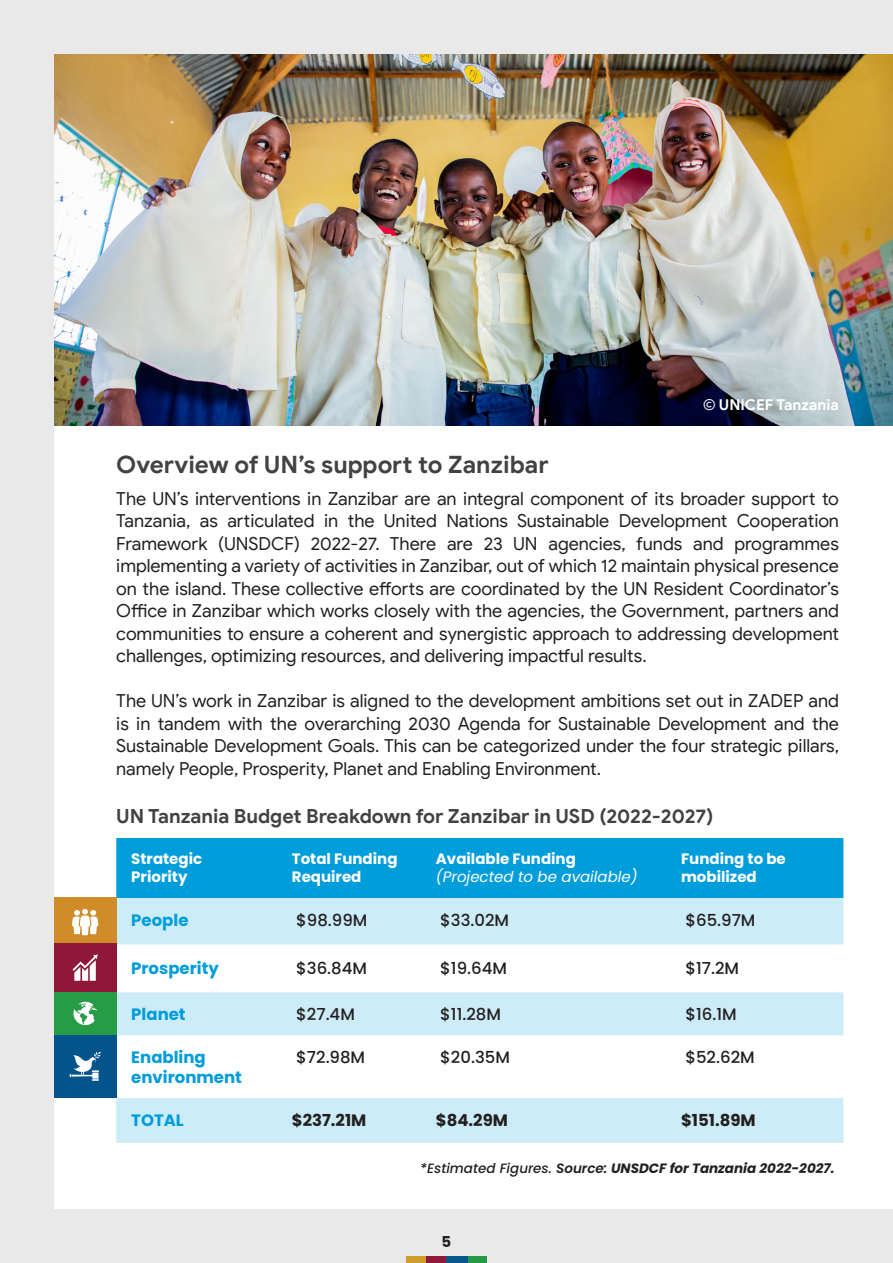
<style>
.page{position:relative;width:893px;height:1263px;background:#e9e9e9}
.page>*{position:absolute;margin:0;border:0;box-sizing:border-box;transform-origin:0 0}
.t1{font:700 24px "Google Sans";color:#424242}
.t2{font:700 19.5px "Google Sans";color:#414142}
.t3{font:18px/22.5px "Google Sans";color:#231f20;text-align:justify}
.t4{font:500 16.5px "Poppins";color:#231f20}
.t5{font:700 16.5px "Poppins";color:#009ddb}
.t6{font:700 16.5px "Poppins";color:#231f20}
.t7{font:700 15px/18px "Poppins";color:#fff}
.t8{font:italic 15px/18px "Poppins";color:#fff}
.t9{font:700 15px "Google Sans";color:#fff}
.t10{font:700 15px "Poppins";color:#231f20}
.t11{font:italic 700 13.5px "Poppins";color:#231f20}
.s1{font-weight:700;font-style:normal}
.s2{font-weight:500}
.s3{font-weight:600}
</style>
<div class="page">
<div style="left:54px;top:54px;width:839px;height:1155px;background:#fff"></div>
<div style="left:116px;top:838px;width:727px;height:60px;background:#009ddb"></div>
<svg style="left:116px;top:898px;width:727px;height:245px;fill:#ccecf8"></svg>
<img style="left:54px;top:54px;width:839px;height:371px">
<div style="left:54px;top:897px;width:62px;height:47px;background:#cf8c29"></div>
<div style="left:54px;top:944px;width:62px;height:48px;background:#8f1738"></div>
<div style="left:54px;top:992px;width:62px;height:43px;background:#269c47"></div>
<div style="left:54px;top:1035px;width:62px;height:62px;background:#03548c"></div>
<svg style="left:72px;top:909px;width:26px;height:26px"></svg>
<svg style="left:73px;top:954px;width:25px;height:27px"></svg>
<svg style="left:73px;top:1001px;width:24px;height:24px"></svg>
<svg style="left:70px;top:1052px;width:31px;height:29px"></svg>
<div style="left:406px;top:1256px;width:21px;height:7px;background:#ce9e2a"></div>
<div style="left:426px;top:1256px;width:21px;height:7px;background:#901839"></div>
<div style="left:467px;top:1256px;width:20px;height:7px;background:#269947"></div>
<div style="left:446px;top:1256px;width:22px;height:7px;background:#09578b"></div>
<p class="t1" style="left:116px;top:450px;width:434px">Overview of UN’s support to Zanzibar</p>
<p class="t9" style="left:703px;top:396px;width:137px">© UNICEF Tanzania</p>
<p class="t3" style="left:116px;top:487px;width:724px">The UN’s interventions in Zanzibar are an integral component of its broader support to Tanzania, as articulated in the United Nations Sustainable Development Cooperation Framework (UNSDCF) 2022-27. There are 23 UN agencies, funds and programmes implementing a variety of activities in Zanzibar, out of which 12 maintain physical presence on the island. These collective efforts are coordinated by the UN Resident Coordinator’s Office in Zanzibar which works closely with the agencies, the Government, partners and communities to ensure a coherent and synergistic approach to addressing development challenges, optimizing resources, and delivering impactful results.</p>
<p class="t3" style="left:116px;top:689px;width:724px">The UN’s work in Zanzibar is aligned to the development ambitions set out in ZADEP and is in tandem with the overarching 2030 Agenda for Sustainable Development and the Sustainable Development Goals. This can be categorized under the four strategic pillars, namely People, Prosperity, Planet and Enabling Environment.</p>
<p class="t2" style="left:116px;top:804px;width:599px">UN Tanzania Budget Breakdown for Zanzibar in USD (2022-2027)</p>
<p class="t7" style="left:131px;top:850px;width:72px">Strategic</p>
<p class="t7" style="left:131px;top:868px;width:58px">Priority</p>
<p class="t7" style="left:292px;top:850px;width:107px">Total Funding<br>Required</p>
<p class="t8" style="left:436px;top:850px;width:203px"><span class="s1">Available Funding </span>(Projected to be available)</p>
<p class="t7" style="left:681px;top:850px;width:106px">Funding to be mobilized</p>
<p class="t5" style="left:131px;top:910px;width:59px">People</p>
<p class="t4" style="left:296px;top:910px;width:73px">$98.99M</p>
<p class="t4" style="left:440px;top:910px;width:70px">$33.02M</p>
<p class="t4" style="left:685px;top:910px;width:72px">$65.97M</p>
<p class="t5" style="left:131px;top:958px;width:89px">Prosperity</p>
<p class="t4" style="left:296px;top:958px;width:72px">$36.84M</p>
<p class="t4" style="left:440px;top:958px;width:68px">$19.64M</p>
<p class="t4" style="left:685px;top:958px;width:55px">$17.2M</p>
<p class="t5" style="left:131px;top:1005px;width:56px">Planet</p>
<p class="t4" style="left:296px;top:1005px;width:60px">$27.4M</p>
<p class="t4" style="left:440px;top:1005px;width:62px">$11.28M</p>
<p class="t4" style="left:685px;top:1005px;width:53px">$16.1M</p>
<p class="t5" style="left:131px;top:1048px;width:76px">Enabling</p>
<p class="t5" style="left:131px;top:1068px;width:112px">environment</p>
<p class="t4" style="left:296px;top:1048px;width:71px">$72.98M</p>
<p class="t4" style="left:440px;top:1048px;width:71px">$20.35M</p>
<p class="t4" style="left:685px;top:1048px;width:71px">$52.62M</p>
<p class="t5" style="left:131px;top:1110px;width:54px">TOTAL</p>
<p class="t6" style="left:292px;top:1110px;width:76px">$237.21M</p>
<p class="t6" style="left:436px;top:1110px;width:74px">$84.29M</p>
<p class="t6" style="left:681px;top:1110px;width:76px">$151.89M</p>
<p class="t11" style="left:420px;top:1160px;width:416px"><span class="s2">*Estimated Figures.</span> <span class="s3">Source:</span> UNSDCF for Tanzania 2022-2027.</p>
<p class="t10" style="left:442px;top:1232px;width:11px">5</p>
</div>
